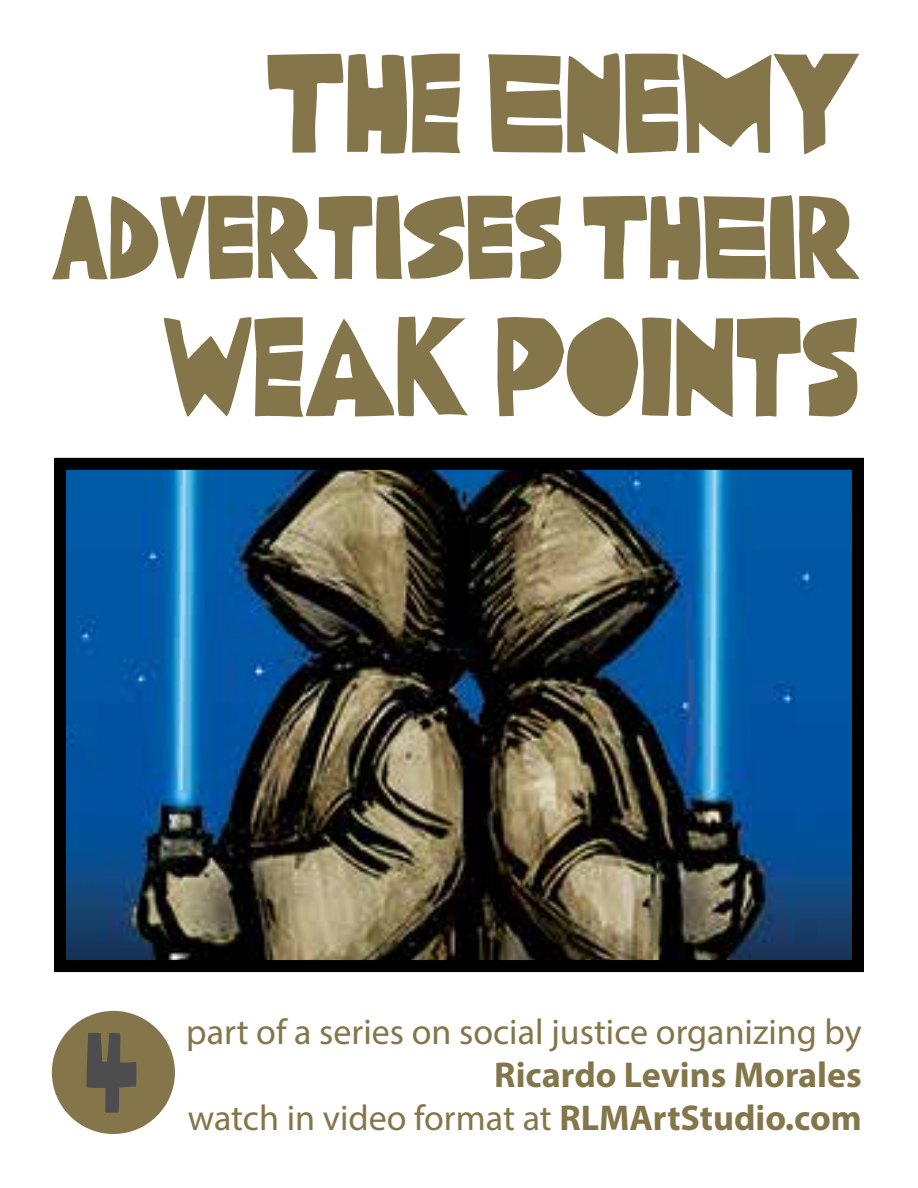
<style>
.page{position:relative;width:918px;height:1188px;background:#fff}
.page>*{position:absolute;margin:0;border:0;box-sizing:border-box;transform-origin:0 0}
.t1{font:123.6px "RLM Lettering v 3";color:#84754a}
.t2{font:103.8px "RLM Lettering v 3";color:#84754a}
.t3{font:99.3px "RLM Lettering v 3";color:#4d4d4f}
.t4{font:36px "Myriad Pro";color:#84754a}
.t5{font:700 36px "Myriad Pro";color:#84754a}
.s1{font-weight:700}
</style>
<div class="page">
<div style="left:52px;top:1011px;width:123px;height:123px;background:#84754a;border-radius:50%"></div>
<img style="left:67px;top:471px;width:784px;height:488px">
<div style="left:54px;top:458px;width:810px;height:514px;border:12px solid #000"></div>
<h1 class="t1" style="left:267px;top:48px;width:595px">THE ENEMY</h1>
<h2 class="t2" style="left:52px;top:191px;width:809px">ADVERTISES THEIR</h2>
<h1 class="t1" style="left:164px;top:312px;width:698px">WEAK POINTS</h1>
<h3 class="t3" style="left:85px;top:1028px;width:55px">4</h3>
<p class="t4" style="left:186px;top:1010px;width:677px">part of a series on social justice organizing by</p>
<p class="t5" style="left:494px;top:1051px;width:369px">Ricardo Levins Morales</p>
<p class="t4" style="left:188px;top:1096px;width:676px">watch in video format at <span class="s1">RLMArtStudio.com</span></p>
</div>
